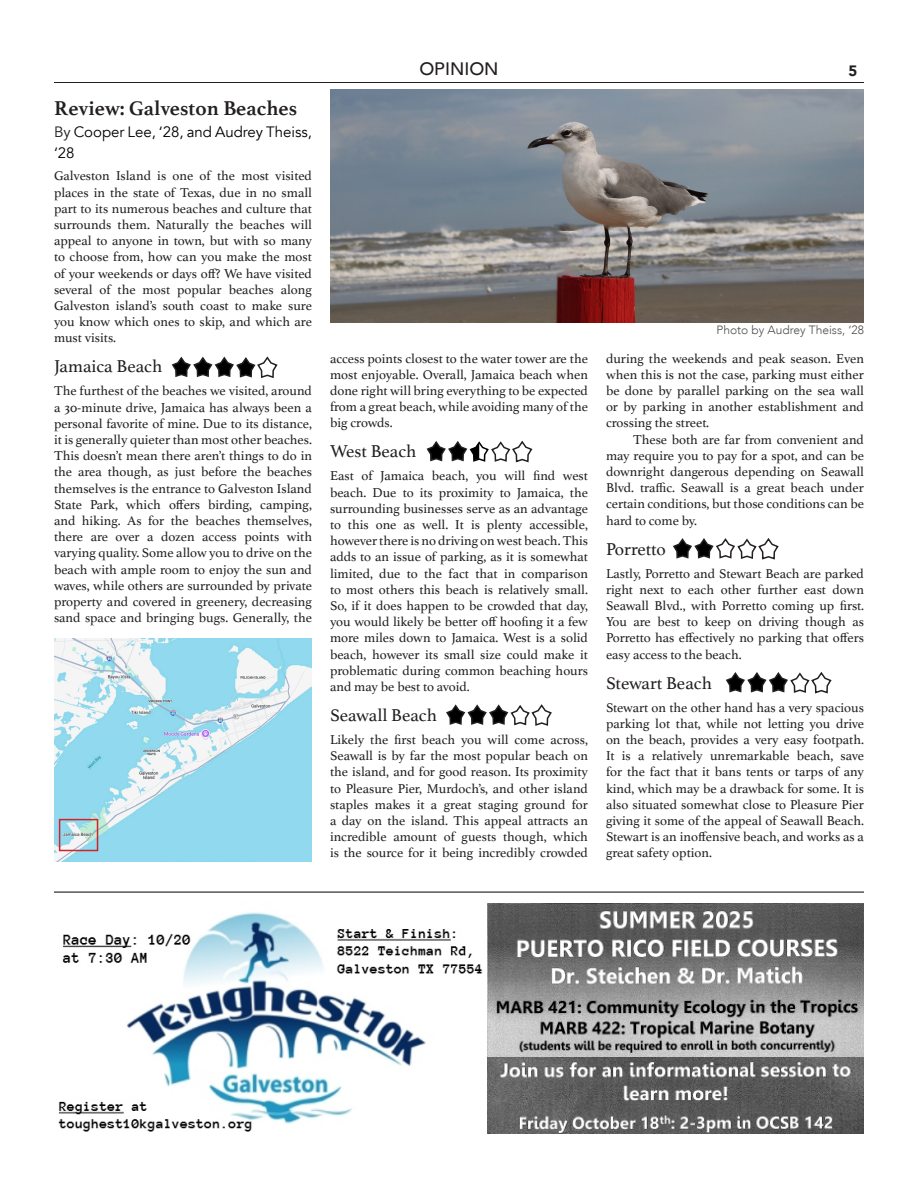
<style>
.page{position:relative;width:918px;height:1188px;background:#fff}
.page>*{position:absolute;margin:0;border:0;box-sizing:border-box;transform-origin:0 0}
.t1{font:700 21px "Athelas";color:#231f20}
.Copy{font:18px "Athelas";color:#231f20}
.CONT{font:500 18px "Avenir";color:#231f20}
.Byline{font:15px/21px "Avenir";color:#000}
.t2{font:900 15px "Avenir";color:#231f20}
.Copy-2{font:13.5px/16.2px "Athelas";color:#231f20;text-align:justify}
.t3{font:300 12px "Avenir";color:#4b4c4d}
.s1{color:#231f20}
</style>
<div class="page">
<hr style="left:54px;top:82px;width:810px;height:1px;background:#231f20">
<img style="left:330px;top:90px;width:534px;height:232px">
<img style="left:54px;top:638px;width:258px;height:224px">
<div style="left:59px;top:819px;width:39px;height:32px;border:2px solid #d1232a"></div>
<svg style="left:171px;top:356px;width:107px;height:22px"></svg>
<svg style="left:726px;top:672px;width:106px;height:22px"></svg>
<svg style="left:673px;top:538px;width:106px;height:22px"></svg>
<svg style="left:446px;top:704px;width:106px;height:22px"></svg>
<svg style="left:426px;top:440px;width:107px;height:23px"></svg>
<img style="left:58px;top:903px;width:806px;height:231px">
<hr style="left:54px;top:892px;width:810px;height:1px;background:#000">
<p class="t1" style="left:54px;top:91px;width:245px">Review: Galveston Beaches</p>
<p class="Byline" style="left:54px;top:122px;width:260px"><span class="s1">By</span> Cooper Lee, ‘28, and Audrey Theiss, ‘28</p>
<p class="Copy-2" style="left:54px;top:167px;width:260px">Galveston Island is one of the most visited places in the state of Texas, due in no small part to its numerous beaches and culture that surrounds them. Naturally the beaches will appeal to anyone in town, but with so many to choose from, how can you make the most of your weekends or days off? We have visited several of the most popular beaches along Galveston island’s south coast to make sure you know which ones to skip, and which are must visits.</p>
<p class="Copy" style="left:54px;top:352px;width:110px">Jamaica Beach</p>
<p class="Copy-2" style="left:54px;top:382px;width:260px">The furthest of the beaches we visited, around a 30-minute drive, Jamaica has always been a personal favorite of mine. Due to its distance, it is generally quieter than most other beaches.<br>This doesn’t mean there aren’t things to do in the area though, as just before the beaches themselves is the entrance to Galveston Island State Park, which offers birding, camping, and hiking. As for the beaches themselves, there are over a dozen access points with varying quality. Some allow you to drive on the beach with ample room to enjoy the sun and waves, while others are surrounded by private property and covered in greenery, decreasing sand space and bringing bugs. Generally, the</p>
<p class="CONT" style="left:419px;top:53px;width:81px">OPINION</p>
<p class="Copy-2" style="left:330px;top:350px;width:259px">access points closest to the water tower are the most enjoyable. Overall, Jamaica beach when done right will bring everything to be expected from a great beach, while avoiding many of the big crowds.</p>
<p class="Copy" style="left:330px;top:437px;width:88px">West Beach</p>
<p class="Copy-2" style="left:330px;top:467px;width:260px">East of Jamaica beach, you will find west beach. Due to its proximity to Jamaica, the surrounding businesses serve as an advantage to this one as well. It is plenty accessible, however there is no driving on west beach. This adds to an issue of parking, as it is somewhat limited, due to the fact that in comparison to most others this beach is relatively small.<br>So, if it does happen to be crowded that day, you would likely be better off hoofing it a few more miles down to Jamaica. West is a solid beach, however its small size could make it problematic during common beaching hours and may be best to avoid.</p>
<p class="Copy" style="left:330px;top:701px;width:108px">Seawall Beach</p>
<p class="Copy-2" style="left:330px;top:731px;width:260px">Likely the first beach you will come across, Seawall is by far the most popular beach on the island, and for good reason. Its proximity to Pleasure Pier, Murdoch’s, and other island staples makes it a great staging ground for a day on the island. This appeal attracts an incredible amount of guests though, which is the source for it being incredibly crowded</p>
<p class="t2" style="left:848px;top:58px;width:10px">5</p>
<p class="t3" style="left:717px;top:323px;width:149px">Photo by Audrey Theiss, ‘28</p>
<p class="Copy-2" style="left:606px;top:350px;width:260px">during the weekends and peak season. Even when this is not the case, parking must either be done by parallel parking on the sea wall or by parking in another establishment and crossing the street.</p>
<p class="Copy-2" style="left:606px;top:431px;width:260px;text-indent:27px">These both are far from convenient and may require you to pay for a spot, and can be downright dangerous depending on Seawall Blvd. traffic. Seawall is a great beach under certain conditions, but those conditions can be hard to come by.</p>
<p class="Copy" style="left:606px;top:534px;width:61px">Porretto</p>
<p class="Copy-2" style="left:606px;top:565px;width:259px">Lastly, Porretto and Stewart Beach are parked right next to each other further east down Seawall Blvd., with Porretto coming up first.<br>You are best to keep on driving though as Porretto has effectively no parking that offers easy access to the beach.</p>
<p class="Copy" style="left:606px;top:668px;width:107px">Stewart Beach</p>
<p class="Copy-2" style="left:606px;top:699px;width:260px">Stewart on the other hand has a very spacious parking lot that, while not letting you drive on the beach, provides a very easy footpath.<br>It is a relatively unremarkable beach, save for the fact that it bans tents or tarps of any kind, which may be a drawback for some. It is also situated somewhat close to Pleasure Pier giving it some of the appeal of Seawall Beach.<br>Stewart is an inoffensive beach, and works as a great safety option.</p>
</div>
